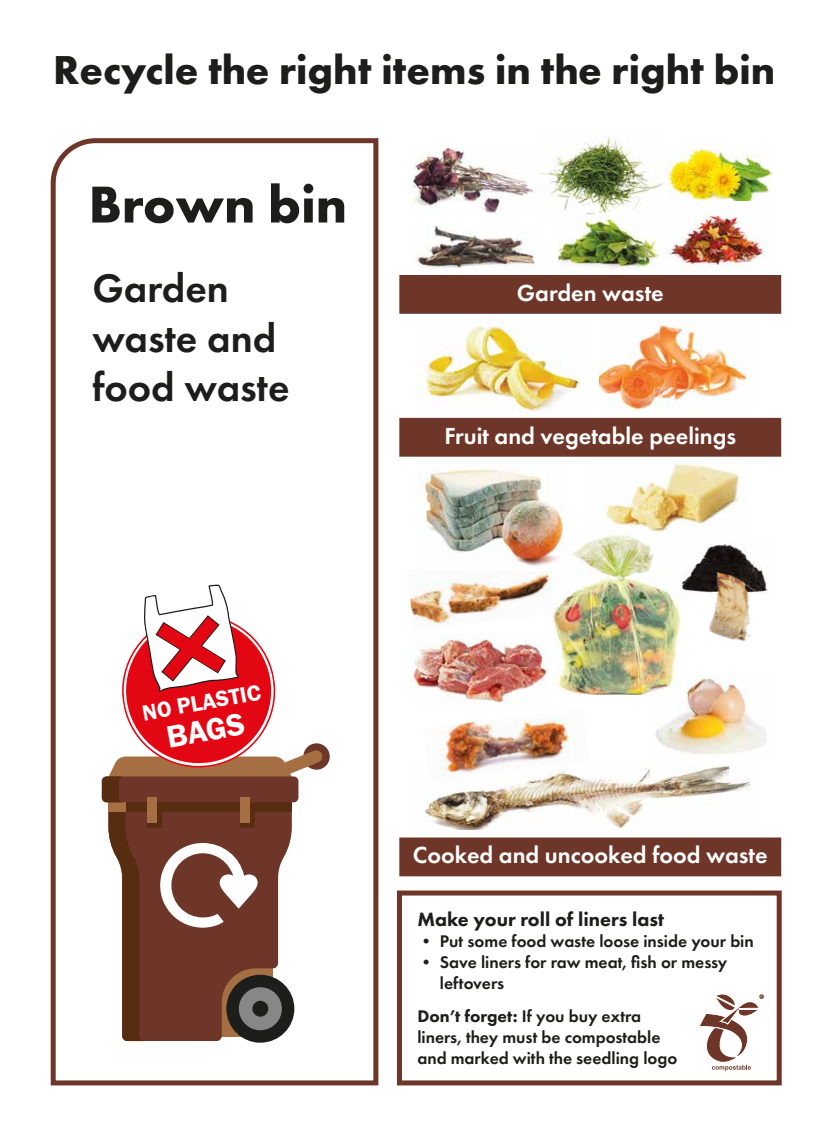
<style>
.page{position:relative;width:833px;height:1137px;background:#fff}
.page>*{position:absolute;margin:0;border:0;box-sizing:border-box;transform-origin:0 0}
.t1{font:700 53.75px "Futura PT";color:#1d1d1b}
.t2{font:700 41.88px "Futura PT";color:#1d1d1b}
.t3{font:600 41.25px/49.5px "Futura PT";color:#1d1d1b}
.t4{font:600 32px "Franklin Gothic";color:#fff}
.t5{font:600 24.12px "Futura PT";color:#fff}
.t6{font:600 22.88px "Franklin Gothic";color:#fff}
.t7{font:800 20px "Futura PT";color:#1d1d1b}
.t8{font:600 17.5px/21px "Futura PT";color:#1d1d1b}
.s1{font-weight:800}
</style>
<div class="page">
<svg style="left:50px;top:138px;width:329px;height:948px"></svg>
<div style="left:399px;top:417px;width:383px;height:40px;background:#6d3628"></div>
<div style="left:399px;top:275px;width:383px;height:39px;background:#6d3628"></div>
<img style="left:416px;top:226px;width:119px;height:42px">
<img style="left:667px;top:143px;width:104px;height:58px">
<img style="left:551px;top:218px;width:112px;height:51px">
<img style="left:538px;top:135px;width:126px;height:80px">
<img style="left:666px;top:215px;width:101px;height:55px">
<img style="left:410px;top:147px;width:124px;height:66px">
<div style="left:399px;top:837px;width:383px;height:40px;background:#6d3628"></div>
<img style="left:417px;top:318px;width:164px;height:94px">
<img style="left:599px;top:321px;width:148px;height:90px">
<img style="left:410px;top:571px;width:143px;height:56px">
<img style="left:601px;top:457px;width:139px;height:75px">
<img style="left:425px;top:765px;width:326px;height:65px">
<img style="left:655px;top:675px;width:111px;height:79px">
<img style="left:412px;top:638px;width:135px;height:65px">
<img style="left:553px;top:535px;width:131px;height:160px">
<img style="left:423px;top:469px;width:142px;height:102px">
<img style="left:677px;top:538px;width:91px;height:60px">
<img style="left:425px;top:718px;width:164px;height:63px">
<img style="left:703px;top:565px;width:54px;height:76px">
<div style="left:397px;top:890px;width:384px;height:195px;border:5px solid #6d3628"></div>
<svg style="left:698px;top:994px;width:65px;height:77px"></svg>
<h2 class="t2" style="left:53px;top:43px;width:723px">Recycle the right items in the right bin</h2>
<h1 class="t1" style="left:88px;top:170px;width:260px">Brown bin</h1>
<h3 class="t3" style="left:92px;top:263px;width:199px">Garden waste and food waste</h3>
<h3 class="t5" style="left:516px;top:278px;width:148px">Garden waste</h3>
<h3 class="t5" style="left:444px;top:421px;width:293px">Fruit and vegetable peelings</h3>
<h3 class="t6" style="left:140px;top:699px;width:122px;rotate:-10deg">NO PLASTIC</h3>
<h3 class="t4" style="left:163px;top:718px;width:80px;rotate:-10deg">BAGS</h3>
<h3 class="t5" style="left:412px;top:840px;width:356px">Cooked and uncooked food waste</h3>
<p class="t7" style="left:417px;top:907px;width:248px">Make your roll of liners last</p>
<p class="t8" style="left:417px;top:930px;width:338px">• Put some food waste loose inside your bin</p>
<p class="t8" style="left:439px;top:951px;width:289px;text-indent:-23px">• Save liners for raw meat, fish or messy leftovers</p>
<p class="t8" style="left:417px;top:1006px;width:261px"><span class="s1">Don’t forget:</span> If you buy extra liners, they must be compostable and marked with the seedling logo</p>
</div>
